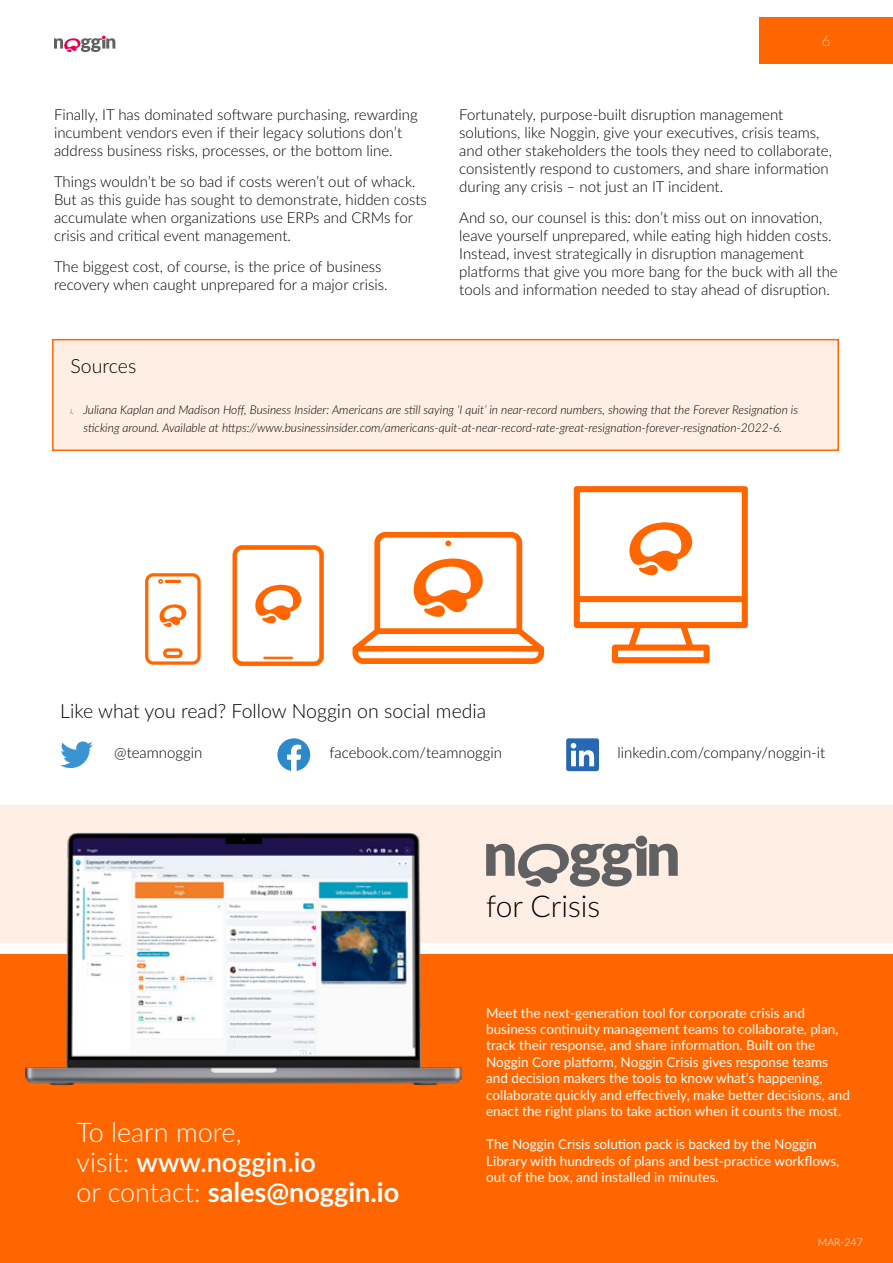
<style>
.page{position:relative;width:893px;height:1263px;background:#fff}
.page>*{position:absolute;margin:0;border:0;box-sizing:border-box;transform-origin:0 0}
.t1{font:300 30px "Lato";color:#000}
.t2{font:300 27px/30px "Lato";color:#fff}
.t3{font:300 19.5px "Lato";color:#000}
.t4{font:300 15px/18px "Lato";color:#000}
.t5{font:100 15px "Lato";color:#fff}
.t6{font:13.5px/16.5px "Lato";color:#fff}
.t7{font:italic 300 12px/18px "Lato";color:#000;text-align:center}
.t8{font:300 10.5px "Lato";color:#fff}
.s1{font-size:7.05px}
.s2{font-weight:600}
.s3{font-weight:700}
</style>
<div class="page">
<svg style="left:54px;top:36px;width:61px;height:16px"></svg>
<div style="left:760px;top:17px;width:133px;height:47px;background:#f60"></div>
<div style="left:0;top:954px;width:893px;height:309px;background:#f60"></div>
<div style="left:0;top:805px;width:893px;height:138px;background:#ffeee3"></div>
<svg style="left:486px;top:836px;width:192px;height:51px"></svg>
<img style="left:26px;top:832px;width:436px;height:254px">
<div style="left:53px;top:340px;width:785px;height:110px;background:#ffeee3"></div>
<div style="left:52px;top:339px;width:787px;height:112px;border:2px solid #f60"></div>
<svg style="left:277px;top:738px;width:33px;height:33px"></svg>
<svg style="left:566px;top:738px;width:33px;height:33px"></svg>
<svg style="left:60px;top:741px;width:33px;height:27px"></svg>
<svg style="left:574px;top:486px;width:174px;height:177px"></svg>
<svg style="left:233px;top:545px;width:91px;height:121px"></svg>
<svg style="left:352px;top:532px;width:192px;height:132px"></svg>
<svg style="left:145px;top:573px;width:56px;height:92px"></svg>
<p class="t4" style="left:54px;top:105px;width:365px">Finally, IT has dominated software purchasing, rewarding incumbent vendors even if their legacy solutions don’t address business risks, processes, or the bottom line.</p>
<p class="t4" style="left:54px;top:172px;width:374px">Things wouldn’t be so bad if costs weren’t out of whack.<br>But as this guide has sought to demonstrate, hidden costs accumulate when organizations use ERPs and CRMs for crisis and critical event management.</p>
<p class="t4" style="left:54px;top:257px;width:335px">The biggest cost, of course, is the price of business recovery when caught unprepared for a major crisis.</p>
<p class="t5" style="left:822px;top:30px;width:10px">6</p>
<p class="t4" style="left:459px;top:105px;width:374px">Fortunately, purpose-built disruption management solutions, like Noggin, give your executives, crisis teams, and other stakeholders the tools they need to collaborate, consistently respond to customers, and share information during any crisis – not just an IT incident.</p>
<p class="t4" style="left:459px;top:208px;width:380px">And so, our counsel is this: don’t miss out on innovation, leave yourself unprepared, while eating high hidden costs.<br>Instead, invest strategically in disruption management platforms that give you more bang for the buck with all the tools and information needed to stay ahead of disruption.</p>
<h3 class="t3" style="left:71px;top:353px;width:67px">Sources</h3>
<p class="t7" style="left:71px;top:400px;width:729px"><span class="s1">i.</span> Juliana Kaplan and Madison Hoff, Business Insider: Americans are still saying ‘I quit’ in near-record numbers, showing that the Forever Resignation is sticking around. Available at https://www.businessinsider.com/americans-quit-at-near-record-rate-great-resignation-forever-resignation-2022-6.</p>
<h3 class="t3" style="left:60px;top:697px;width:428px">Like what you read? Follow Noggin on social media</h3>
<p class="t4" style="left:114px;top:743px;width:90px">@teamnoggin</p>
<p class="t4" style="left:330px;top:743px;width:174px">facebook.com/teamnoggin</p>
<p class="t4" style="left:618px;top:743px;width:209px">linkedin.com/company/noggin-it</p>
<h2 class="t2" style="left:77px;top:1117px;width:324px">To learn more,<br>visit: <span class="s2">www.noggin.io<br></span>or contact: <span class="s3">sales@noggin.io</span></h2>
<h1 class="t1" style="left:486px;top:885px;width:115px">for Crisis</h1>
<p class="t6" style="left:486px;top:1004px;width:365px">Meet the next-generation tool for corporate crisis and business continuity management teams to collaborate, plan, track their response, and share information. Built on the Noggin Core platform, Noggin Crisis gives response teams and decision makers the tools to know what’s happening, collaborate quickly and effectively, make better decisions, and enact the right plans to take action when it counts the most.</p>
<p class="t6" style="left:486px;top:1136px;width:355px">The Noggin Crisis solution pack is backed by the Noggin<br>Library with hundreds of plans and best-practice workflows, out of the box, and installed in minutes.</p>
<p class="t8" style="left:818px;top:1235px;width:46px">MAR-247</p>
</div>
